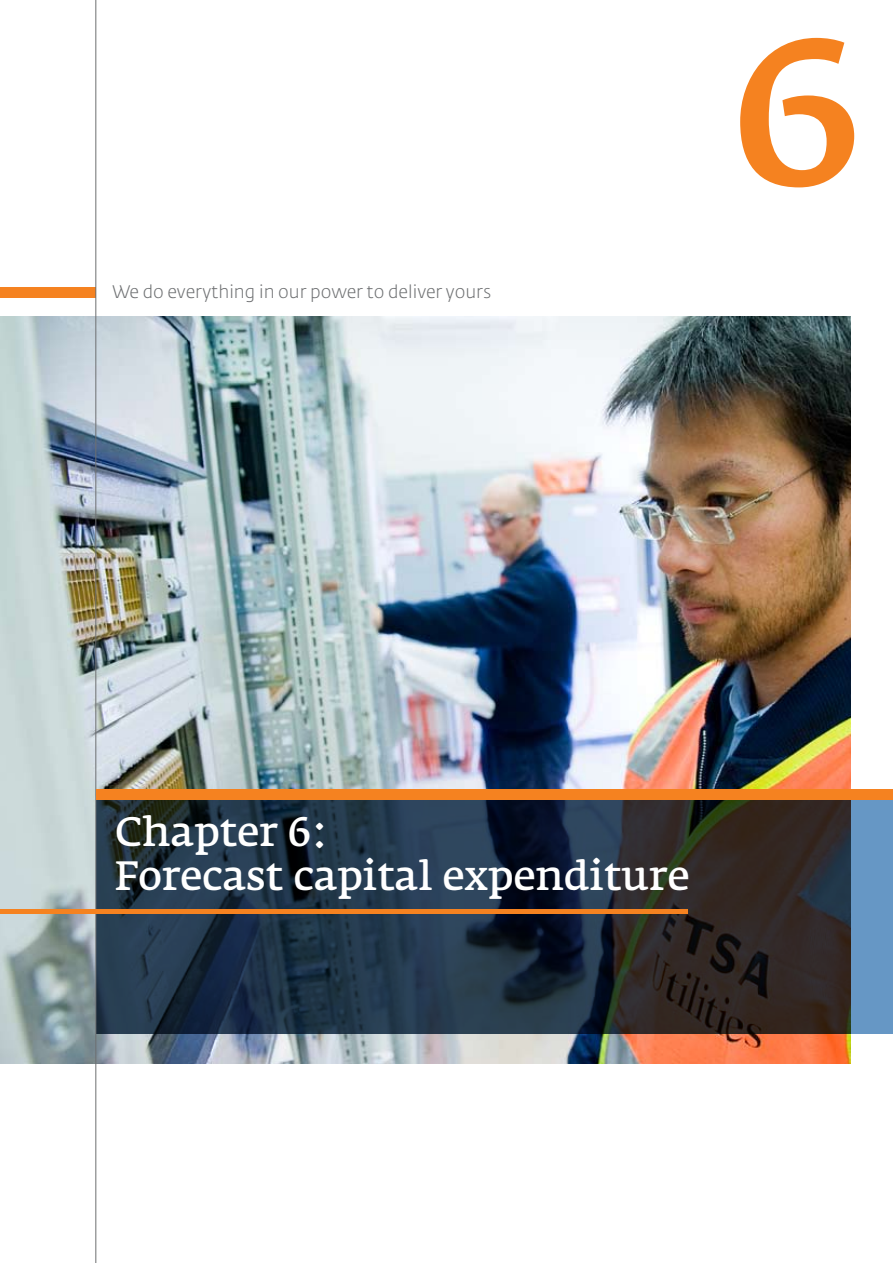
<style>
.page{position:relative;width:893px;height:1263px;background:#fff}
.page>*{position:absolute;margin:0;border:0;box-sizing:border-box;transform-origin:0 0}
.t1{font:240px "Fedra Serif A Normal SC";color:#f58220}
.t2{font:40.5px/43.5px "Fedra Serif A";letter-spacing:-.01em;color:#fff}
.t3{font:300 18px "Fedra Sans Std";color:#6d6f71}
</style>
<div class="page">
<div style="left:0;top:287px;width:96px;height:10px;background:#f58220"></div>
<img style="left:0;top:316px;width:850px;height:747px">
<svg style="left:96px;top:800px;width:797px;height:233px;background:#283442"></svg>
<hr style="left:95px;top:0;width:1px;height:1263px;background:#6d6f71">
<div style="left:96px;top:789px;width:797px;height:11px;background:#f58220"></div>
<hr style="left:0;top:909px;width:688px;height:4px;background:#f58220">
<p class="t3" style="left:113px;top:281px;width:380px">We do everything in our power to deliver yours</p>
<h1 class="t1" style="left:729px;top:-49px;width:137px">6</h1>
<h2 class="t2" style="left:115px;top:810px;width:576px">Chapter 6:<br>Forecast capital expenditure</h2>
</div>
